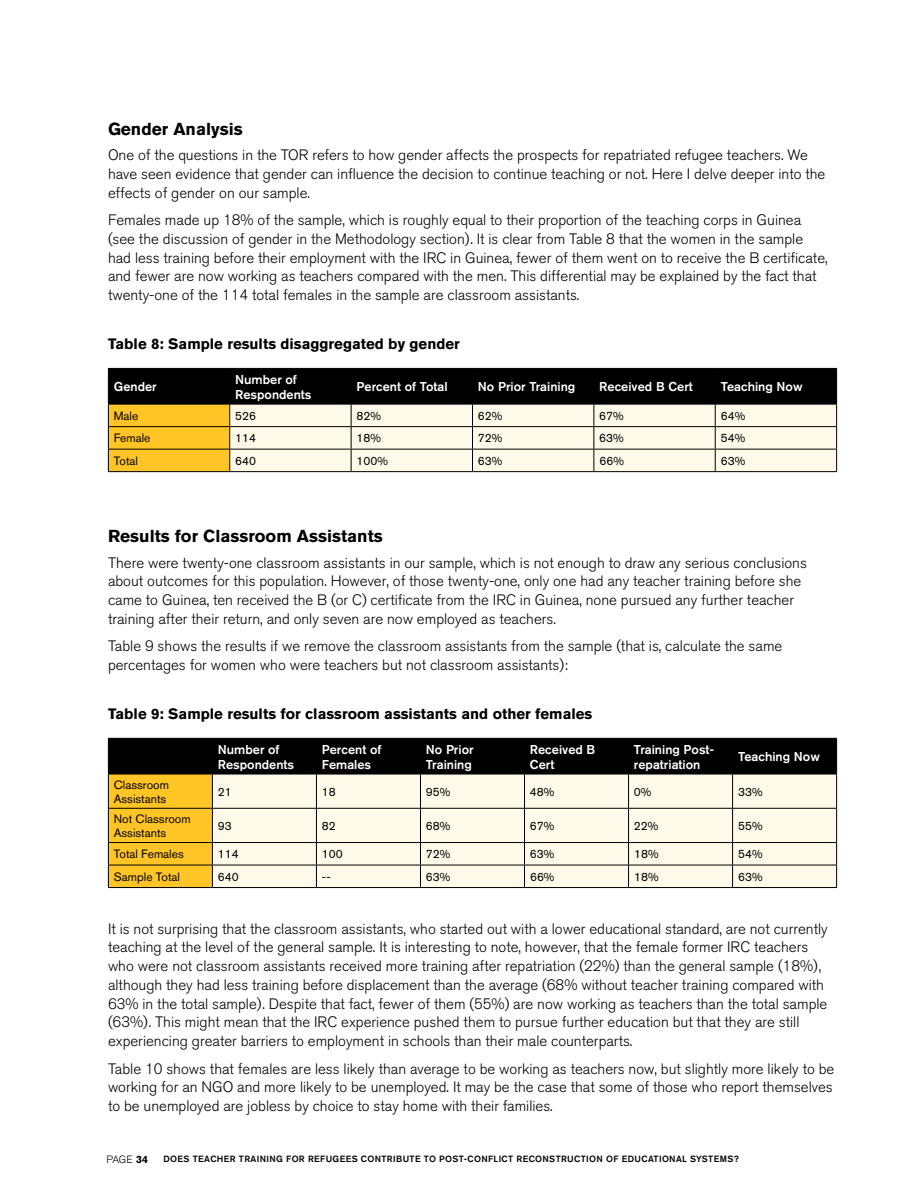
<style>
.page{position:relative;width:918px;height:1188px;background:#fff}
.page>*{position:absolute;margin:0;border:0;box-sizing:border-box;transform-origin:0 0}
.t1{font:700 17.25px "Akzidenz Grotesk BQ";color:#000}
.t2{font:300 15px/18.8px "Akzidenz Grotesk BQ";color:#000}
.t3{font:700 15px "Akzidenz Grotesk BQ";color:#000}
.t4{font:500 12.75px/15px "Akzidenz Grotesk BQ";color:#fff}
.t5{font:12px/14.2px "Akzidenz Grotesk BQ";color:#000}
.t6{font:300 10.5px "Akzidenz Grotesk BQ";color:#000}
.t7{font:500 9px "Akzidenz Grotesk BQ";letter-spacing:.04em;color:#000}
.s1{font-weight:700}
</style>
<div class="page">
<svg style="left:108px;top:368px;width:729px;height:104px;background:#9a9179"></svg>
<hr style="left:108px;top:471px;width:122px;height:1px;background:#000">
<svg style="left:108px;top:738px;width:729px;height:150px;background:#b4ab94"></svg>
<hr style="left:108px;top:887px;width:104px;height:1px;background:#000">
<p class="t1" style="left:108px;top:119px;width:136px">Gender Analysis</p>
<p class="t2" style="left:108px;top:146px;width:719px">One of the questions in the TOR refers to how gender affects the prospects for repatriated refugee teachers. We have seen evidence that gender can influence the decision to continue teaching or not. Here I delve deeper into the effects of gender on our sample.</p>
<p class="t2" style="left:108px;top:211px;width:721px">Females made up 18% of the sample, which is roughly equal to their proportion of the teaching corps in Guinea (see the discussion of gender in the Methodology section). It is clear from Table 8 that the women in the sample had less training before their employment with the IRC in Guinea, fewer of them went on to receive the B certificate, and fewer are now working as teachers compared with the men. This differential may be explained by the fact that twenty-one of the 114 total females in the sample are classroom assistants.</p>
<p class="t3" style="left:108px;top:335px;width:353px">Table 8: Sample results disaggregated by gender</p>
<p class="t4" style="left:114px;top:379px;width:45px">Gender</p>
<p class="t4" style="left:235px;top:372px;width:78px">Number of<br>Respondents</p>
<p class="t4" style="left:357px;top:379px;width:93px">Percent of Total</p>
<p class="t4" style="left:478px;top:379px;width:99px">No Prior Training</p>
<p class="t4" style="left:599px;top:379px;width:95px">Received B Cert</p>
<p class="t4" style="left:721px;top:379px;width:83px">Teaching Now</p>
<p class="t5" style="left:114px;top:409px;width:26px">Male</p>
<p class="t5" style="left:235px;top:409px;width:22px">526</p>
<p class="t5" style="left:357px;top:409px;width:26px">82%</p>
<p class="t5" style="left:478px;top:409px;width:26px">62%</p>
<p class="t5" style="left:599px;top:409px;width:26px">67%</p>
<p class="t5" style="left:721px;top:409px;width:26px">64%</p>
<p class="t5" style="left:114px;top:431px;width:38px">Female</p>
<p class="t5" style="left:235px;top:431px;width:22px">114</p>
<p class="t5" style="left:357px;top:431px;width:26px">18%</p>
<p class="t5" style="left:478px;top:431px;width:26px">72%</p>
<p class="t5" style="left:599px;top:431px;width:26px">63%</p>
<p class="t5" style="left:721px;top:431px;width:26px">54%</p>
<p class="t5" style="left:114px;top:454px;width:26px">Total</p>
<p class="t5" style="left:235px;top:454px;width:22px">640</p>
<p class="t5" style="left:357px;top:454px;width:33px">100%</p>
<p class="t5" style="left:478px;top:454px;width:26px">63%</p>
<p class="t5" style="left:599px;top:454px;width:26px">66%</p>
<p class="t5" style="left:721px;top:454px;width:26px">63%</p>
<p class="t1" style="left:108px;top:526px;width:276px">Results for Classroom Assistants</p>
<p class="t2" style="left:108px;top:553px;width:700px">There were twenty-one classroom assistants in our sample, which is not enough to draw any serious conclusions about outcomes for this population. However, of those twenty-one, only one had any teacher training before she came to Guinea, ten received the B (or C) certificate from the IRC in Guinea, none pursued any further teacher training after their return, and only seven are now employed as teachers.</p>
<p class="t2" style="left:108px;top:637px;width:676px">Table 9 shows the results if we remove the classroom assistants from the sample (that is, calculate the same percentages for women who were teachers but not classroom assistants):</p>
<p class="t3" style="left:108px;top:705px;width:486px">Table 9: Sample results for classroom assistants and other females</p>
<p class="t4" style="left:218px;top:741px;width:78px">Number of<br>Respondents</p>
<p class="t4" style="left:322px;top:741px;width:61px">Percent of<br>Females</p>
<p class="t4" style="left:426px;top:741px;width:49px">No Prior<br>Training</p>
<p class="t4" style="left:530px;top:741px;width:67px">Received B<br>Cert</p>
<p class="t4" style="left:634px;top:741px;width:82px">Training Post&shy;repatriation</p>
<p class="t4" style="left:738px;top:749px;width:83px">Teaching Now</p>
<p class="t5" style="left:114px;top:777px;width:57px">Classroom<br>Assistants</p>
<p class="t5" style="left:218px;top:784px;width:15px">21</p>
<p class="t5" style="left:322px;top:784px;width:15px">18</p>
<p class="t5" style="left:426px;top:784px;width:26px">95%</p>
<p class="t5" style="left:530px;top:784px;width:26px">48%</p>
<p class="t5" style="left:634px;top:784px;width:19px">0%</p>
<p class="t5" style="left:738px;top:784px;width:26px">33%</p>
<p class="t5" style="left:114px;top:811px;width:78px">Not Classroom<br>Assistants</p>
<p class="t5" style="left:218px;top:819px;width:15px">93</p>
<p class="t5" style="left:322px;top:819px;width:15px">82</p>
<p class="t5" style="left:426px;top:819px;width:26px">68%</p>
<p class="t5" style="left:530px;top:819px;width:26px">67%</p>
<p class="t5" style="left:634px;top:819px;width:26px">22%</p>
<p class="t5" style="left:738px;top:819px;width:26px">55%</p>
<p class="t5" style="left:114px;top:847px;width:71px">Total Females</p>
<p class="t5" style="left:218px;top:847px;width:22px">114</p>
<p class="t5" style="left:322px;top:847px;width:22px">100</p>
<p class="t5" style="left:426px;top:847px;width:26px">72%</p>
<p class="t5" style="left:530px;top:847px;width:26px">63%</p>
<p class="t5" style="left:634px;top:847px;width:26px">18%</p>
<p class="t5" style="left:738px;top:847px;width:26px">54%</p>
<p class="t5" style="left:114px;top:869px;width:68px">Sample Total</p>
<p class="t5" style="left:218px;top:869px;width:22px">640</p>
<p class="t5" style="left:322px;top:869px;width:10px">--</p>
<p class="t5" style="left:426px;top:869px;width:26px">63%</p>
<p class="t5" style="left:530px;top:869px;width:26px">66%</p>
<p class="t5" style="left:634px;top:869px;width:26px">18%</p>
<p class="t5" style="left:738px;top:869px;width:26px">63%</p>
<p class="t2" style="left:108px;top:919px;width:721px">It is not surprising that the classroom assistants, who started out with a lower educational standard, are not currently teaching at the level of the general sample. It is interesting to note, however, that the female former IRC teachers who were not classroom assistants received more training after repatriation (22%) than the general sample (18%), although they had less training before displacement than the average (68% without teacher training compared with 63% in the total sample). Despite that fact, fewer of them (55%) are now working as teachers than the total sample (63%). This might mean that the IRC experience pushed them to pursue further education but that they are still experiencing greater barriers to employment in schools than their male counterparts.</p>
<p class="t2" style="left:108px;top:1059px;width:728px;text-align:justify">Table 10 shows that females are less likely than average to be working as teachers now, but slightly more likely to be working for an NGO and more likely to be unemployed. It may be the case that some of those who report themselves to be unemployed are jobless by choice to stay home with their families.</p>
<p class="t6" style="left:106px;top:1153px;width:43px">PAGE <span class="s1">34</span></p>
<p class="t7" style="left:164px;top:1154px;width:577px">DOES TEACHER TRAINING FOR REFUGEES CONTRIBUTE TO POST-CONFLICT RECONSTRUCTION OF EDUCATIONAL SYSTEMS?</p>
</div>
